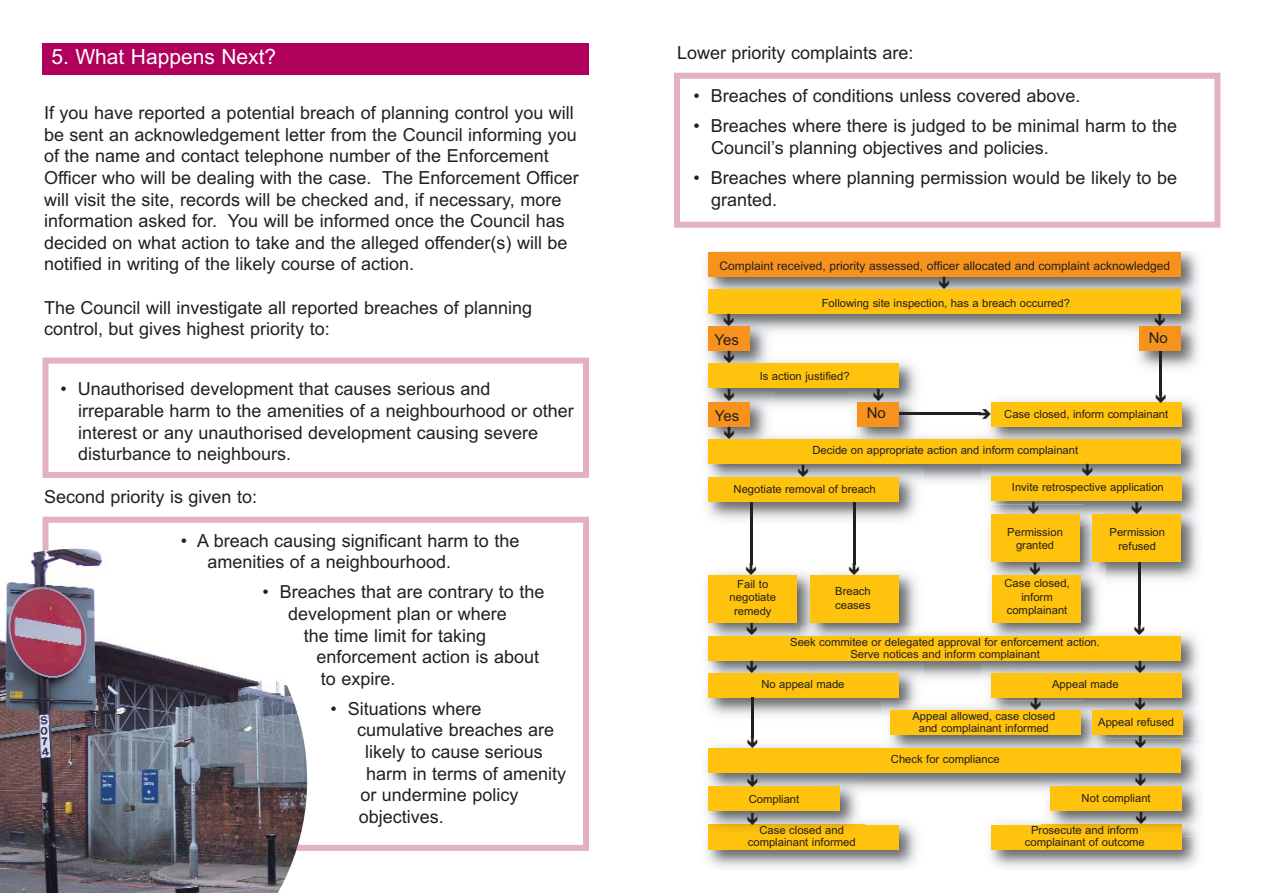
<style>
.page{position:relative;width:1263px;height:893px;background:#fff}
.page>*{position:absolute;margin:0;border:0;box-sizing:border-box;transform-origin:0 0}
.t1{font:21px "Arial";color:#fff}
.t2{font:18px/21.6px "Arial";color:#231f20}
.t3{font:15px "Arial";color:#231f20}
.t4{font:12px "Arial";color:#231f20}
.t5{font:11.25px/13.5px "Arial";color:#231f20;text-align:center}
</style>
<div class="page">
<div style="left:43px;top:517px;width:546px;height:334px;border:6px solid #e3b1c0"></div>
<div style="left:43px;top:43px;width:546px;height:31px;background:#b1005c"></div>
<img style="left:0;top:549px;width:307px;height:344px">
<img style="left:706px;top:481px;width:212px;height:46px">
<div style="left:708px;top:477px;width:191px;height:25px;background:#ffc20d"></div>
<img style="left:989px;top:489px;width:210px;height:15px">
<img style="left:988px;top:481px;width:211px;height:8px">
<div style="left:991px;top:476px;width:190px;height:25px;background:#ffc20d"></div>
<img style="left:989px;top:526px;width:94px;height:39px">
<div style="left:991px;top:514px;width:89px;height:47px;background:#ffc20d"></div>
<img style="left:1083px;top:504px;width:119px;height:76px">
<div style="left:1092px;top:514px;width:89px;height:47px;background:#ffc20d"></div>
<img style="left:990px;top:565px;width:116px;height:61px">
<div style="left:992px;top:575px;width:89px;height:47px;background:#ffc20d"></div>
<img style="left:706px;top:572px;width:95px;height:54px">
<div style="left:708px;top:575px;width:89px;height:47px;background:#ffc20d"></div>
<img style="left:801px;top:572px;width:116px;height:54px">
<div style="left:810px;top:575px;width:89px;height:47px;background:#ffc20d"></div>
<img style="left:706px;top:626px;width:493px;height:53px">
<img style="left:706px;top:626px;width:217px;height:21px">
<img style="left:801px;top:626px;width:21px;height:10px">
<div style="left:708px;top:636px;width:473px;height:24px;background:#ffc20d"></div>
<img style="left:706px;top:663px;width:217px;height:53px">
<div style="left:708px;top:673px;width:191px;height:25px;background:#ffc20d"></div>
<img style="left:989px;top:686px;width:210px;height:14px">
<img style="left:982px;top:663px;width:217px;height:23px">
<div style="left:991px;top:673px;width:190px;height:25px;background:#ffc20d"></div>
<img style="left:889px;top:700px;width:311px;height:38px">
<img style="left:882px;top:700px;width:41px;height:23px">
<div style="left:891px;top:710px;width:190px;height:25px;background:#ffc20d"></div>
<div style="left:1092px;top:710px;width:90px;height:25px;background:#ffc20d"></div>
<img style="left:706px;top:738px;width:493px;height:53px">
<img style="left:1083px;top:738px;width:117px;height:22px">
<div style="left:708px;top:748px;width:473px;height:25px;background:#ffc20d"></div>
<img style="left:706px;top:822px;width:211px;height:46px">
<div style="left:708px;top:825px;width:191px;height:24px;background:#ffc20d"></div>
<img style="left:989px;top:822px;width:210px;height:46px">
<div style="left:991px;top:825px;width:190px;height:24px;background:#ffc20d"></div>
<img style="left:706px;top:777px;width:159px;height:59px">
<img style="left:708px;top:825px;width:157px;height:11px">
<div style="left:708px;top:786px;width:132px;height:25px;background:#ffc20d"></div>
<img style="left:1048px;top:798px;width:152px;height:17px">
<img style="left:1041px;top:777px;width:159px;height:21px">
<img style="left:1041px;top:815px;width:159px;height:21px">
<img style="left:1041px;top:825px;width:140px;height:11px">
<div style="left:1050px;top:786px;width:132px;height:25px;background:#ffc20d"></div>
<hr style="left:750px;top:502px;width:3px;height:63px;background:#231f20">
<hr style="left:853px;top:502px;width:2px;height:63px;background:#231f20">
<hr style="left:1138px;top:562px;width:3px;height:63px;background:#231f20">
<hr style="left:751px;top:698px;width:3px;height:40px;background:#231f20">
<svg style="left:42px;top:70px;width:1179px;height:411px"></svg>
<svg style="left:939px;top:277px;width:10px;height:12px"></svg>
<svg style="left:724px;top:314px;width:9px;height:12px"></svg>
<svg style="left:1155px;top:314px;width:10px;height:12px"></svg>
<svg style="left:724px;top:389px;width:10px;height:12px"></svg>
<svg style="left:873px;top:389px;width:10px;height:12px"></svg>
<svg style="left:724px;top:427px;width:10px;height:12px"></svg>
<svg style="left:798px;top:465px;width:10px;height:12px"></svg>
<svg style="left:1083px;top:464px;width:9px;height:12px"></svg>
<svg style="left:1029px;top:502px;width:9px;height:12px"></svg>
<svg style="left:1132px;top:502px;width:10px;height:12px"></svg>
<svg style="left:1030px;top:563px;width:10px;height:12px"></svg>
<svg style="left:747px;top:623px;width:10px;height:12px"></svg>
<svg style="left:746px;top:572px;width:10px;height:3px"></svg>
<svg style="left:849px;top:563px;width:10px;height:12px"></svg>
<svg style="left:747px;top:661px;width:10px;height:12px"></svg>
<svg style="left:1136px;top:736px;width:9px;height:12px"></svg>
<svg style="left:1136px;top:774px;width:9px;height:12px"></svg>
<svg style="left:1136px;top:812px;width:10px;height:12px"></svg>
<svg style="left:724px;top:351px;width:10px;height:12px"></svg>
<svg style="left:1135px;top:626px;width:9px;height:9px"></svg>
<svg style="left:1135px;top:661px;width:10px;height:12px"></svg>
<svg style="left:1031px;top:698px;width:10px;height:12px"></svg>
<svg style="left:1135px;top:698px;width:10px;height:12px"></svg>
<svg style="left:748px;top:738px;width:9px;height:9px"></svg>
<svg style="left:748px;top:775px;width:9px;height:11px"></svg>
<svg style="left:748px;top:813px;width:9px;height:12px"></svg>
<svg style="left:1156px;top:391px;width:10px;height:12px"></svg>
<svg style="left:979px;top:409px;width:12px;height:9px"></svg>
<p class="t1" style="left:52px;top:49px;width:226px">5. What Happens Next?</p>
<p class="t2" style="left:44px;top:104px;width:536px">If you have reported a potential breach of planning control you will be sent an acknowledgement letter from the Council informing you of the name and contact telephone number of the Enforcement Officer who will be dealing with the case. The Enforcement Officer will visit the site, records will be checked and, if necessary, more information asked for. You will be informed once the Council has decided on what action to take and the alleged offender(s) will be notified in writing of the likely course of action.</p>
<p class="t2" style="left:44px;top:298px;width:490px">The Council will investigate all reported breaches of planning control, but gives highest priority to:</p>
<p class="t2" style="left:78px;top:380px;width:497px;text-indent:-18px">• Unauthorised development that causes serious and irreparable harm to the amenities of a neighbourhood or other interest or any unauthorised development causing severe disturbance to neighbours.</p>
<p class="t2" style="left:44px;top:488px;width:215px">Second priority is given to:</p>
<p class="t2" style="left:207px;top:531px;width:314px;text-indent:-26px">• A breach causing significant harm to the amenities of a neighbourhood.</p>
<p class="t2" style="left:262px;top:583px;width:283px">• Breaches that are contrary to the</p>
<p class="t2" style="left:288px;top:605px;width:220px">development plan or where</p>
<p class="t2" style="left:304px;top:626px;width:184px">the time limit for taking</p>
<p class="t2" style="left:317px;top:648px;width:224px">enforcement action is about</p>
<p class="t2" style="left:321px;top:669px;width:76px">to expire.</p>
<p class="t2" style="left:331px;top:699px;width:152px">• Situations where</p>
<p class="t2" style="left:357px;top:721px;width:199px">cumulative breaches are</p>
<p class="t2" style="left:365px;top:743px;width:179px">likely to cause serious</p>
<p class="t2" style="left:366px;top:764px;width:202px">harm in terms of amenity</p>
<p class="t2" style="left:360px;top:786px;width:160px">or undermine policy</p>
<p class="t2" style="left:359px;top:807px;width:87px">objectives.</p>
<p class="t2" style="left:677px;top:44px;width:238px">Lower priority complaints are:</p>
<p class="t2" style="left:693px;top:87px;width:388px">• Breaches of conditions unless covered above.</p>
<p class="t2" style="left:711px;top:117px;width:467px;text-indent:-18px">• Breaches where there is judged to be minimal harm to the<br>Council’s planning objectives and policies.</p>
<p class="t2" style="left:711px;top:169px;width:467px;text-indent:-18px">• Breaches where planning permission would be likely to be granted.</p>
<p class="t4" style="left:719px;top:261px;width:452px">Complaint received, priority assessed, officer allocated and complaint acknowledged</p>
<p class="t5" style="left:822px;top:297px;width:250px">Following site inspection, has a breach occurred?</p>
<p class="t3" style="left:714px;top:334px;width:26px">Yes</p>
<p class="t3" style="left:1149px;top:332px;width:21px">No</p>
<p class="t5" style="left:760px;top:370px;width:92px">Is action justified?</p>
<p class="t3" style="left:715px;top:410px;width:26px">Yes</p>
<p class="t3" style="left:867px;top:408px;width:21px">No</p>
<p class="t5" style="left:1004px;top:409px;width:166px">Case closed, inform complainant</p>
<p class="t5" style="left:812px;top:444px;width:267px">Decide on appropriate action and inform complainant</p>
<p class="t5" style="left:733px;top:483px;width:144px">Negotiate removal of breach</p>
<p class="t5" style="left:1012px;top:482px;width:153px">Invite retrospective application</p>
<p class="t5" style="left:730px;top:578px;width:48px">Fail to negotiate remedy</p>
<p class="t5" style="left:835px;top:585px;width:37px;text-align:left">Breach ceases</p>
<p class="t5" style="left:1007px;top:526px;width:57px">Permission granted</p>
<p class="t5" style="left:1109px;top:527px;width:57px">Permission refused</p>
<p class="t5" style="left:1004px;top:578px;width:67px">Case closed, inform complainant</p>
<p class="t5" style="left:790px;top:637px;width:311px;line-height:12px">Seek commitee or delegated approval for enforcement action.<br>Serve notices and inform complainant</p>
<p class="t5" style="left:761px;top:679px;width:85px">No appeal made</p>
<p class="t5" style="left:1052px;top:678px;width:68px">Appeal made</p>
<p class="t5" style="left:912px;top:711px;width:144px;line-height:12px">Appeal allowed, case closed and complainant informed</p>
<p class="t5" style="left:891px;top:754px;width:110px">Check for compliance</p>
<p class="t5" style="left:1098px;top:716px;width:77px">Appeal refused</p>
<p class="t5" style="left:749px;top:793px;width:52px">Compliant</p>
<p class="t5" style="left:1081px;top:792px;width:71px">Not compliant</p>
<p class="t5" style="left:748px;top:825px;width:109px;line-height:12px">Case closed and complainant informed</p>
<p class="t5" style="left:1025px;top:825px;width:122px;line-height:12px">Prosecute and inform complainant of outcome</p>
</div>
